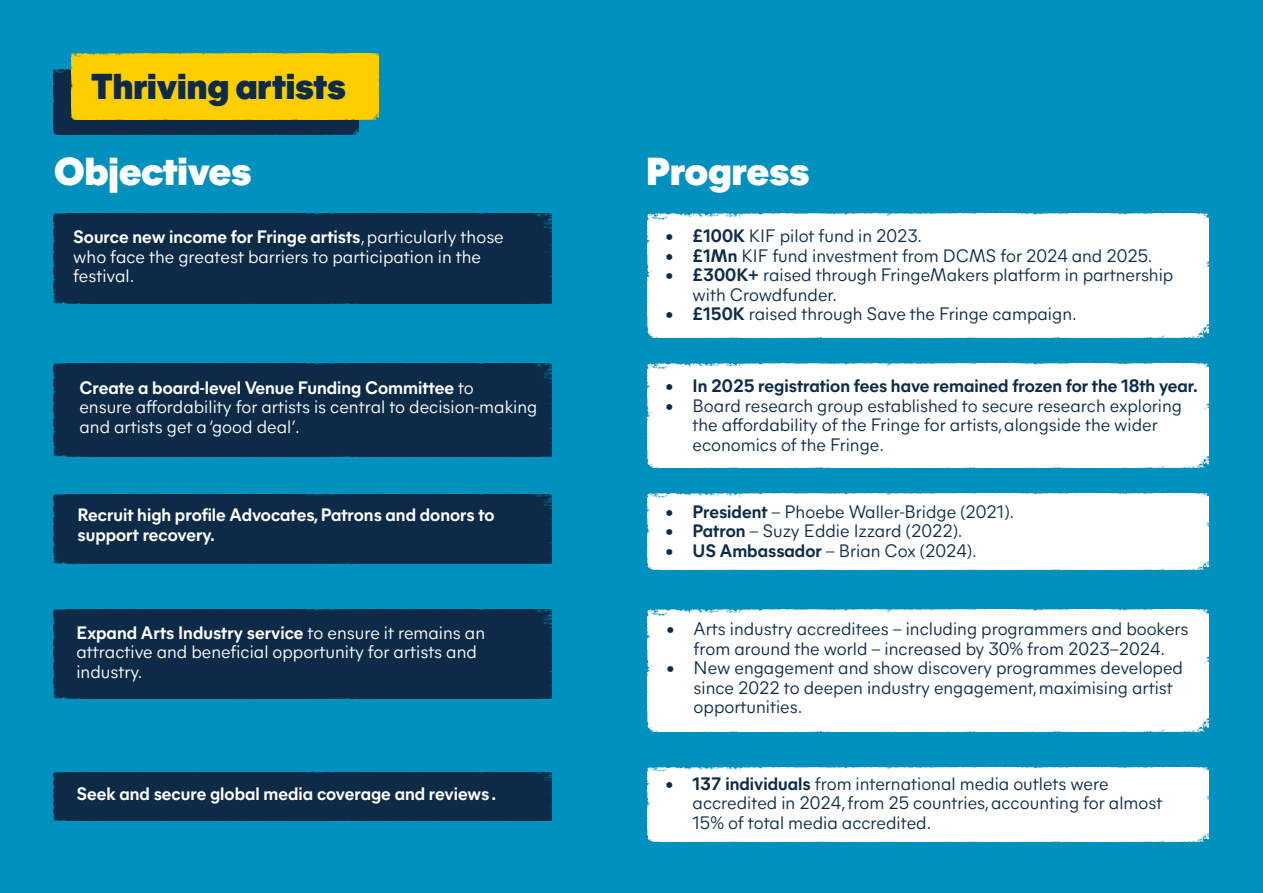
<style>
.page{position:relative;width:1263px;height:893px;background:#0090bd}
.page>*{position:absolute;margin:0;border:0;box-sizing:border-box;transform-origin:0 0}
.t1{font:900 39px "Mier A";color:#fff}
.t2{font:900 36px "Mier A";color:#0d2b47}
.t3{font:18px/19.5px "Mier A";color:#0d2b47}
.t4{font:18px/19.5px "Mier A";color:#fff}
.t5{font:700 18px/19.5px "Mier A";color:#fff}
.t6{font:700 18px "Mier A";color:#0d2b47}
.s1{font-weight:700}
</style>
<div class="page">
<img style="left:647px;top:494px;width:562px;height:76px">
<img style="left:647px;top:610px;width:562px;height:122px">
<img style="left:647px;top:767px;width:561px;height:74px">
<img style="left:647px;top:363px;width:562px;height:105px">
<div style="left:53px;top:772px;width:498px;height:49px;background:#0d2b47"></div>
<div style="left:53px;top:610px;width:498px;height:88px;background:#0d2b47"></div>
<div style="left:54px;top:494px;width:497px;height:69px;background:#0d2b47"></div>
<div style="left:53px;top:363px;width:498px;height:93px;background:#0d2b47"></div>
<div style="left:53px;top:214px;width:498px;height:90px;background:#0d2b47"></div>
<img style="left:647px;top:214px;width:562px;height:124px">
<img style="left:54px;top:69px;width:304px;height:65px">
<div style="left:72px;top:54px;width:307px;height:65px;background:#ffce00"></div>
<h2 class="t2" style="left:91px;top:61px;width:256px">Thriving artists</h2>
<h1 class="t1" style="left:54px;top:143px;width:198px">Objectives</h1>
<h1 class="t1" style="left:646px;top:143px;width:165px">Progress</h1>
<p class="t4" style="left:73px;top:226px;width:432px"><span class="s1">Source new income for Fringe artists</span>, particularly those who face the greatest barriers to participation in the festival.</p>
<p class="t4" style="left:79px;top:376px;width:459px"><span class="s1">Create a board-level Venue Funding Committee</span> to<br>ensure affordability for artists is central to decision-making and artists get a ‘good deal’.</p>
<p class="t5" style="left:78px;top:504px;width:418px">Recruit high profile Advocates, Patrons and donors to support recovery.</p>
<p class="t4" style="left:76px;top:621px;width:410px"><span class="s1">Expand Arts Industry service</span> to ensure it remains an attractive and beneficial opportunity for artists and industry.</p>
<p class="t5" style="left:76px;top:783px;width:421px">Seek and secure global media coverage and reviews.</p>
<p class="t3" style="left:665px;top:225px;width:258px"><span class="s1">• £100K</span> KIF pilot fund in 2023.</p>
<p class="t3" style="left:665px;top:244px;width:488px"><span class="s1">• £1Mn</span> KIF fund investment from DCMS for 2024 and 2025.</p>
<p class="t3" style="left:692px;top:264px;width:482px;text-indent:-27px"><span class="s1">• £300K+</span> raised through FringeMakers platform in partnership with Crowdfunder.</p>
<p class="t3" style="left:665px;top:303px;width:413px"><span class="s1">• £150K</span> raised through Save the Fringe campaign.</p>
<p class="t6" style="left:665px;top:373px;width:534px">• In 2025 registration fees have remained frozen for the 18th year.</p>
<p class="t3" style="left:692px;top:395px;width:491px;text-indent:-27px">• Board research group established to secure research exploring the affordability of the Fringe for artists, alongside the wider economics of the Fringe.</p>
<p class="t3" style="left:665px;top:501px;width:350px"><span class="s1">• President</span> – Phoebe Waller-Bridge (2021).</p>
<p class="t3" style="left:665px;top:520px;width:298px"><span class="s1">• Patron</span> – Suzy Eddie Izzard (2022).</p>
<p class="t3" style="left:665px;top:540px;width:313px"><span class="s1">• US Ambassador</span> – Brian Cox (2024).</p>
<p class="t3" style="left:667px;top:618px;width:523px;text-align:center">• Arts industry accreditees – including programmers and bookers from around the world – increased by 30% from 2023–2024.</p>
<p class="t3" style="left:694px;top:657px;width:491px;text-indent:-27px">• New engagement and show discovery programmes developed since 2022 to deepen industry engagement, maximising artist opportunities.</p>
<p class="t3" style="left:692px;top:772px;width:471px;text-indent:-27px"><span class="s1">• 137 individuals</span> from international media outlets were accredited in 2024, from 25 countries, accounting for almost<br>15% of total media accredited.</p>
</div>
